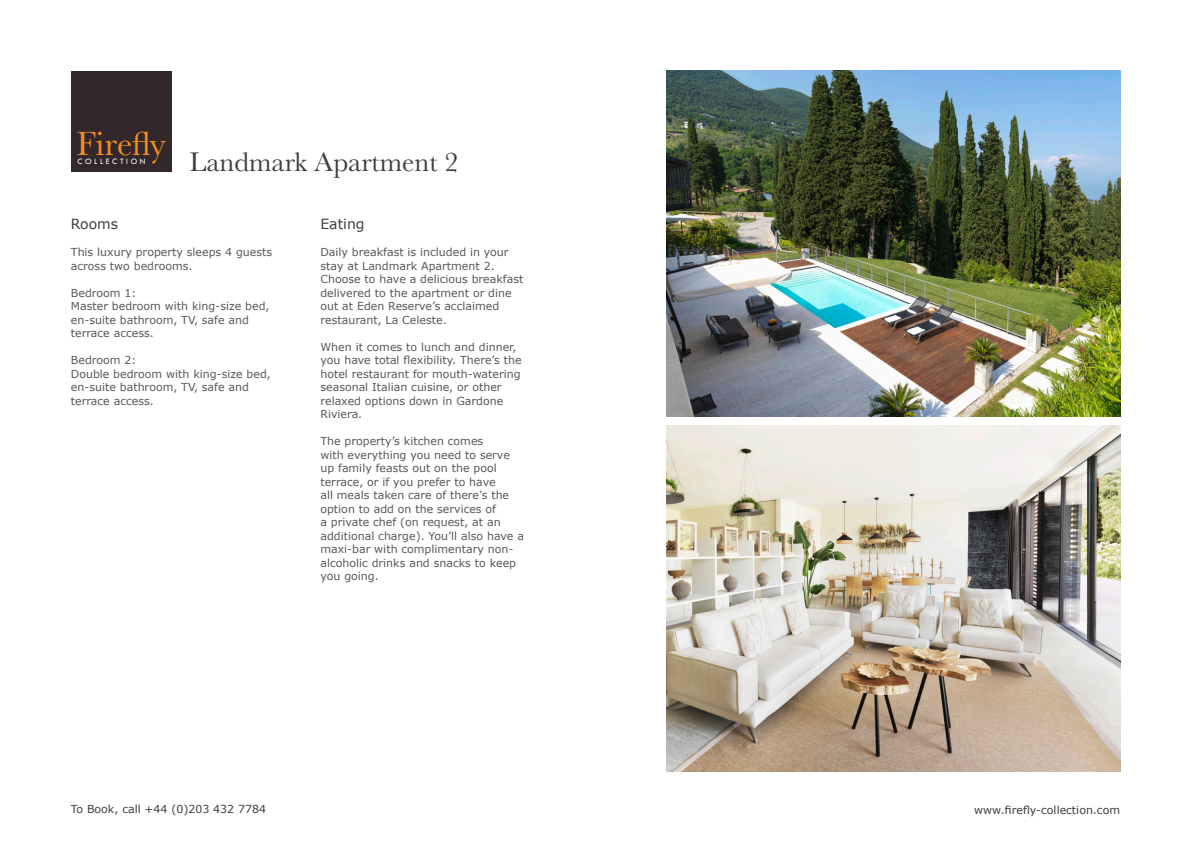
<style>
.page{position:relative;width:1191px;height:842px;background:#fff}
.page>*{position:absolute;margin:0;border:0;box-sizing:border-box;transform-origin:0 0}
.t1{font:34.9px "Baskerville";color:#f68e1e}
.t2{font:28px "Baskerville";color:#3e3e3f}
.t3{font:14px "Verdana";color:#3e3e3f}
.t4{font:11px/13.5px "Verdana";color:#57585a}
.t5{font:11px "Verdana";color:#3e3e3f}
.t6{font:8.5px "Tw Cen MT Std";letter-spacing:.3em;color:#fff}
</style>
<div class="page">
<div style="left:71px;top:71px;width:101px;height:101px;background:#32282c"></div>
<img style="left:666px;top:71px;width:454px;height:346px">
<img style="left:666px;top:425px;width:454px;height:346px">
<p class="t1" style="left:77px;top:121px;width:91px">Firefly</p>
<p class="t6" style="left:77px;top:156px;width:70px">COLLECTION</p>
<p class="t2" style="left:190px;top:144px;width:270px">Landmark Apartment 2</p>
<p class="t3" style="left:71px;top:215px;width:49px">Rooms</p>
<p class="t4" style="left:71px;top:245px;width:203px">This luxury property sleeps 4 guests across two bedrooms.</p>
<p class="t4" style="left:71px;top:286px;width:67px">Bedroom 1:</p>
<p class="t4" style="left:71px;top:299px;width:200px">Master bedroom with king-size bed, en-suite bathroom, TV, safe and terrace access.</p>
<p class="t4" style="left:71px;top:353px;width:67px">Bedroom 2:</p>
<p class="t4" style="left:71px;top:367px;width:201px">Double bedroom with king-size bed, en-suite bathroom, TV, safe and terrace access.</p>
<p class="t3" style="left:320px;top:215px;width:46px">Eating</p>
<p class="t4" style="left:320px;top:245px;width:205px">Daily breakfast is included in your stay at Landmark Apartment 2.<br>Choose to have a delicious breakfast delivered to the apartment or dine out at Eden Reserve’s acclaimed restaurant, La Celeste.</p>
<p class="t4" style="left:320px;top:340px;width:203px">When it comes to lunch and dinner, you have total flexibility. There’s the hotel restaurant for mouth-watering seasonal Italian cuisine, or other relaxed options down in Gardone<br>Riviera.</p>
<p class="t4" style="left:320px;top:434px;width:205px">The property’s kitchen comes<br>with everything you need to serve up family feasts out on the pool terrace, or if you prefer to have<br>all meals taken care of there’s the option to add on the services of<br>a private chef (on request, at an additional charge). You’ll also have a maxi-bar with complimentary non&shy;alcoholic drinks and snacks to keep you going.</p>
<p class="t5" style="left:71px;top:802px;width:197px">To Book, call +44 (0)203 432 7784</p>
<p class="t5" style="left:974px;top:803px;width:147px">www.firefly-collection.com</p>
</div>
